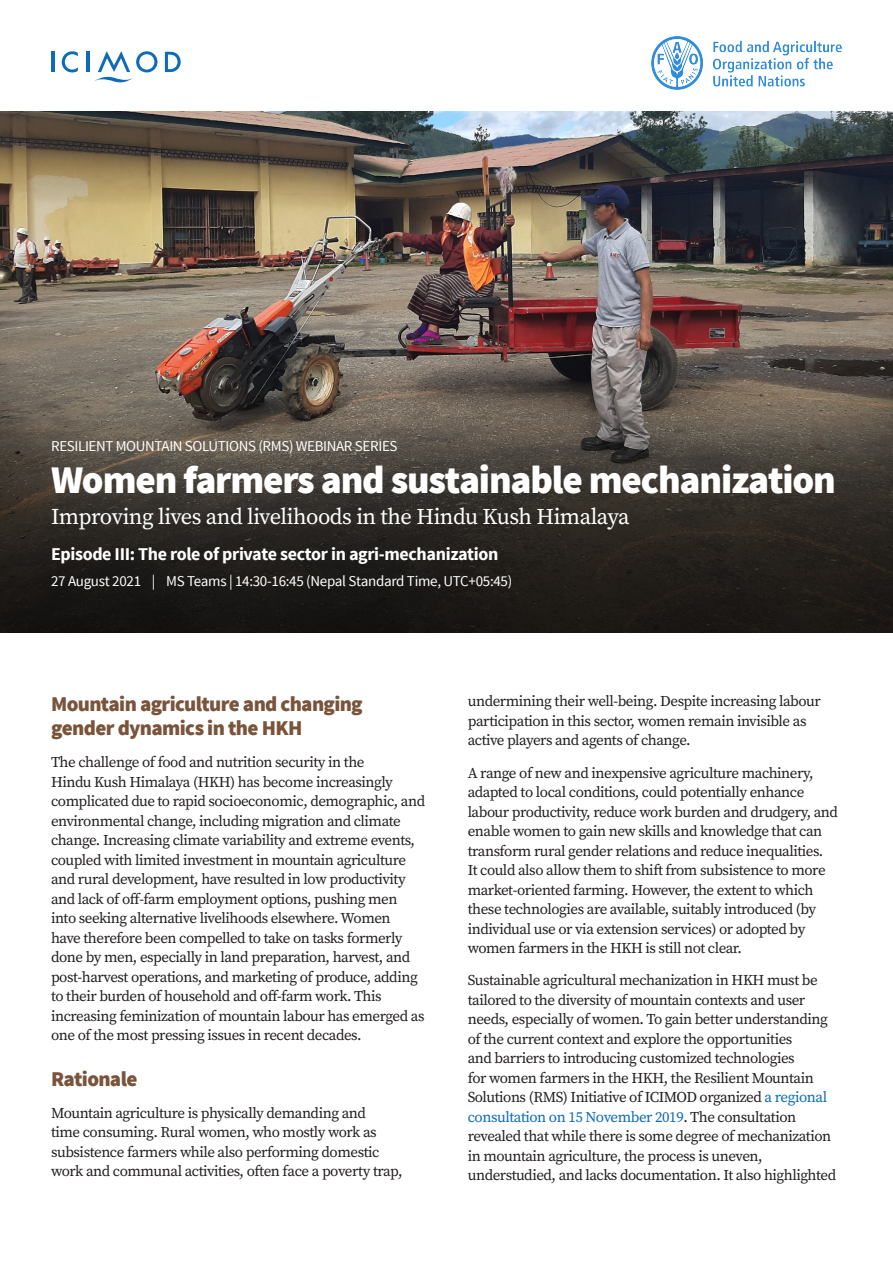
<style>
.page{position:relative;width:893px;height:1263px;background:#fff}
.page>*{position:absolute;margin:0;border:0;box-sizing:border-box;transform-origin:0 0}
.t1{font:900 39px "Source Sans Pro";letter-spacing:-.03em;color:#fff}
.t2{font:22.5px "Source Serif Pro";letter-spacing:-.02em;color:#fff}
.Head_I{font:900 21px/24px "Source Sans Pro";letter-spacing:-.03em;color:#79543b}
.t3{font:700 18px "Source Sans Pro";letter-spacing:-.02em;color:#fff}
.Body{font:15px/19.5px "Source Serif Pro";letter-spacing:-.03em;color:#231f20}
.t4{font:15px "Source Sans Pro";letter-spacing:-.025em;color:#fff}
.s1{color:#0d6cb6}
</style>
<div class="page">
<img style="left:0;top:112px;width:893px;height:520px">
<hr style="left:51px;top:52px;width:3px;height:20px;background:#0d6cb6">
<svg style="left:62px;top:51px;width:16px;height:21px"></svg>
<hr style="left:87px;top:52px;width:3px;height:20px;background:#0d6cb6">
<svg style="left:165px;top:52px;width:16px;height:20px"></svg>
<svg style="left:94px;top:51px;width:63px;height:32px"></svg>
<img style="left:651px;top:36px;width:191px;height:53px">
<p class="t4" style="left:51px;top:437px;width:348px">RESILIENT MOUNTAIN SOLUTIONS (RMS) WEBINAR SERIES</p>
<p class="t1" style="left:51px;top:455px;width:786px">Women farmers and sustainable mechanization</p>
<p class="t2" style="left:51px;top:502px;width:580px">Improving lives and livelihoods in the Hindu Kush Himalaya</p>
<p class="t3" style="left:51px;top:542px;width:449px">Episode III: The role of private sector in agri-mechanization</p>
<p class="t4" style="left:51px;top:572px;width:463px">27 August 2021 | MS Teams | 14:30-16:45 (Nepal Standard Time, UTC+05:45)</p>
<p class="Head_I" style="left:51px;top:693px;width:313px">Mountain agriculture and changing gender dynamics in the HKH</p>
<p class="Body" style="left:51px;top:752px;width:376px">The challenge of food and nutrition security in the<br>Hindu Kush Himalaya (HKH) has become increasingly complicated due to rapid socioeconomic, demographic, and environmental change, including migration and climate change. Increasing climate variability and extreme events, coupled with limited investment in mountain agriculture and rural development, have resulted in low productivity and lack of off-farm employment options, pushing men into seeking alternative livelihoods elsewhere. Women<br>have therefore been compelled to take on tasks formerly done by men, especially in land preparation, harvest, and post-harvest operations, and marketing of produce, adding to their burden of household and off-farm work. This increasing feminization of mountain labour has emerged as one of the most pressing issues in recent decades.</p>
<p class="Head_I" style="left:51px;top:1067px;width:88px">Rationale</p>
<p class="Body" style="left:51px;top:1103px;width:353px">Mountain agriculture is physically demanding and<br>time consuming. Rural women, who mostly work as subsistence farmers while also performing domestic work and communal activities, often face a poverty trap,</p>
<p class="Body" style="left:468px;top:691px;width:354px">undermining their well-being. Despite increasing labour participation in this sector, women remain invisible as active players and agents of change.</p>
<p class="Body" style="left:468px;top:763px;width:372px">A range of new and inexpensive agriculture machinery, adapted to local conditions, could potentially enhance labour productivity, reduce work burden and drudgery, and enable women to gain new skills and knowledge that can transform rural gender relations and reduce inequalities.<br>It could also allow them to shift from subsistence to more market-oriented farming. However, the extent to which these technologies are available, suitably introduced (by individual use or via extension services) or adopted by women farmers in the HKH is still not clear.</p>
<p class="Body" style="left:468px;top:970px;width:370px">Sustainable agricultural mechanization in HKH must be tailored to the diversity of mountain contexts and user needs, especially of women. To gain better understanding of the current context and explore the opportunities<br>and barriers to introducing customized technologies<br>for women farmers in the HKH, the Resilient Mountain Solutions (RMS) Initiative of ICIMOD organized <span class="s1">a regional consultation on 15 November 2019</span>. The consultation revealed that while there is some degree of mechanization in mountain agriculture, the process is uneven, understudied, and lacks documentation. It also highlighted</p>
</div>
